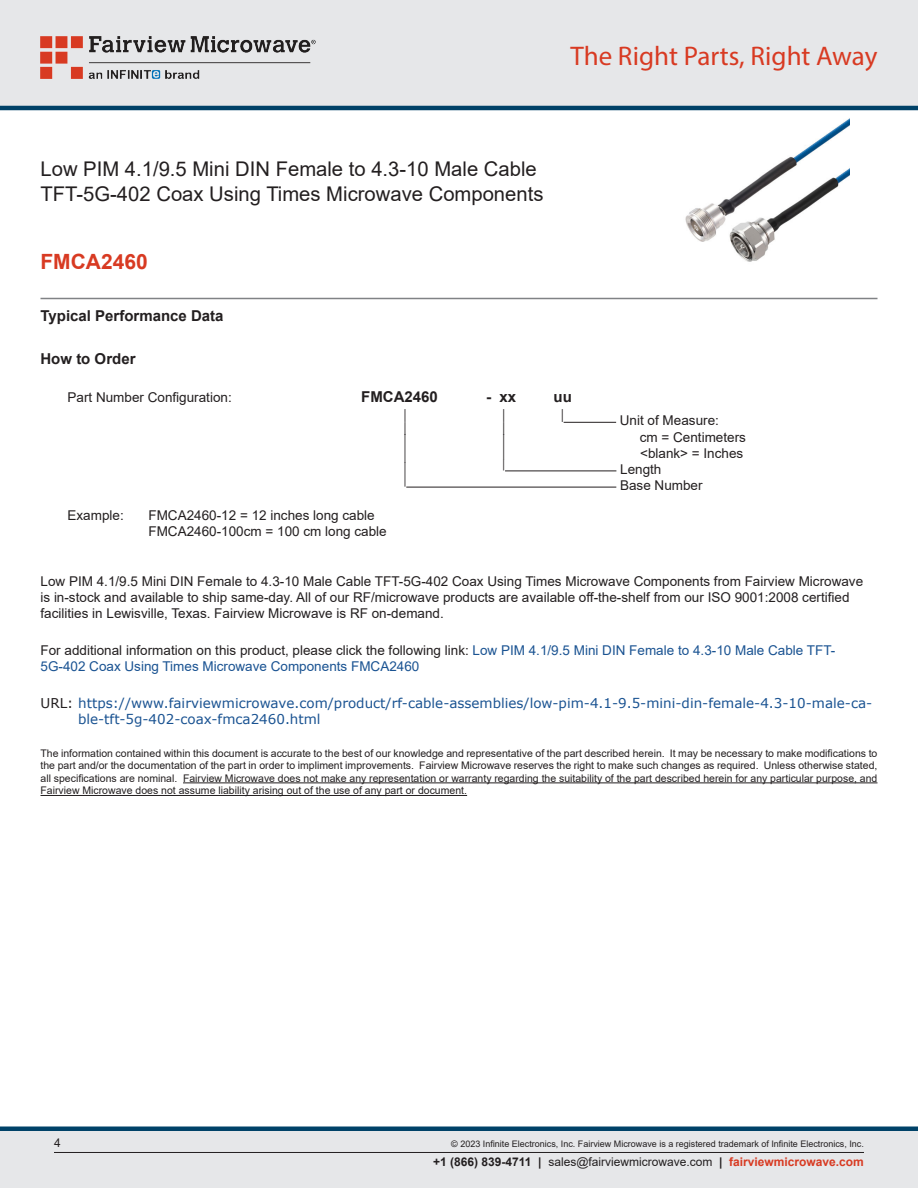
<style>
.page{position:relative;width:918px;height:1188px;background:#fff}
.page>*{position:absolute;margin:0;border:0;box-sizing:border-box;transform-origin:0 0}
.Specs_Para{font:30px "Arial";color:#231f20;scale:.33 1}
.t1{font:27px "Myriad Pro";color:#d83a22}
.Specs_Para-2{font:26.85px "Arial";color:#231f20;scale:.37 1}
.Specs_Para-3{font:25.8px "Arial";color:#231f20;scale:.39 1}
.Branded_Part_No{font:700 21px "Arial";color:#d83a22}
.Web_Description_Para{font:20.25px/24.3px "Arial";color:#231f20}
.Head1{font:700 15px "Arial";color:#231f20}
.Specs_Para-4{font:700 15px "Arial";color:#231f20}
.Specs_Para-5{font:700 15px "Arial";color:#231f20;scale:1.04 1}
.Web_Description_Para-2{font:13.5px/16.2px "Arial";color:#231f20}
.Web_Description_Para-3{font:13.5px/16.2px "Arial";color:#1a5392}
.Specs_Para-6{font:13.5px "Arial";color:#231f20}
.URL_para{font:13.5px/16.2px "Verdana";color:#1a5392}
.Specs_Para-7{font:13.5px "Arial";color:#231f20;scale:.75 1}
.t2{font:12px "Arial";color:#231f20}
.Specs_Para-8{font:11.25px "Arial";color:#231f20;scale:.86 1}
.t3{font:10.5px/12.6px "Arial";color:#231f20;text-align:justify}
.Copyright_disclaimer{font:9px "Arial";color:#231f20}
.s1{color:#231f20}
.s2{font-weight:700}
.s3{font-weight:700;color:#d83a22}
</style>
<div class="page">
<div style="left:0;top:1131px;width:918px;height:57px;background:#e6e7e9"></div>
<div style="left:0;top:1126px;width:918px;height:5px;background:#004268"></div>
<div style="left:0;top:0;width:918px;height:108px;background:#e6e7e9"></div>
<hr style="left:0;top:106px;width:918px;height:4px;background:#004268">
<img style="left:40px;top:36px;width:276px;height:42px">
<hr style="left:54px;top:1152px;width:810px;height:1px;background:#231f20">
<hr style="left:40px;top:298px;width:838px;height:1px;background:#808285">
<img style="left:685px;top:119px;width:164px;height:143px">
<hr style="left:564px;top:422px;width:52px;height:1px;background:#231f20">
<hr style="left:505px;top:470px;width:111px;height:1px;background:#231f20">
<hr style="left:406px;top:487px;width:210px;height:1px;background:#231f20">
<hr style="left:183px;top:782px;width:694px;height:1px;background:#231f20">
<hr style="left:40px;top:795px;width:427px;height:1px;background:#231f20">
<h2 class="t1" style="left:571px;top:39px;width:308px">The Right Parts, Right Away</h2>
<h1 class="Web_Description_Para" style="left:40px;top:157px;width:505px">Low PIM 4.1/9.5 Mini DIN Female to 4.3-10 Male Cable<br>TFT-5G-402 Coax Using Times Microwave Components</h1>
<p class="Branded_Part_No" style="left:40px;top:247px;width:109px">FMCA2460</p>
<p class="Head1" style="left:40px;top:306px;width:185px">Typical Performance Data</p>
<p class="Head1" style="left:40px;top:348px;width:97px">How to Order</p>
<p class="Specs_Para-6" style="left:68px;top:388px;width:166px">Part Number Configuration:</p>
<p class="Specs_Para-4" style="left:361px;top:387px;width:78px">FMCA2460</p>
<p class="Specs_Para-5" style="left:486px;top:387px;width:31px">- xx</p>
<p class="Specs_Para-4" style="left:554px;top:387px;width:20px">uu</p>
<p class="Specs_Para-7" style="left:404px;top:405px;width:5px">|</p>
<p class="Specs_Para-7" style="left:503px;top:405px;width:5px">|</p>
<p class="Specs_Para-7" style="left:561px;top:405px;width:5px">|</p>
<p class="Specs_Para-6" style="left:620px;top:411px;width:101px">Unit of Measure:</p>
<p class="Specs_Para-7" style="left:404px;top:418px;width:5px">|</p>
<p class="Specs_Para-7" style="left:503px;top:418px;width:5px">|</p>
<p class="Specs_Para-6" style="left:640px;top:428px;width:108px">cm = Centimeters</p>
<p class="Specs_Para" style="left:404px;top:425px;width:9px">|</p>
<p class="Specs_Para-2" style="left:503px;top:426px;width:9px">|</p>
<p class="Specs_Para-6" style="left:640px;top:444px;width:105px">&lt;blank&gt; = Inches</p>
<p class="Specs_Para-8" style="left:503px;top:457px;width:4px">|</p>
<p class="Specs_Para-6" style="left:620px;top:460px;width:43px">Length</p>
<p class="Specs_Para-3" style="left:404px;top:454px;width:8px">|</p>
<p class="Specs_Para-6" style="left:620px;top:476px;width:84px">Base Number</p>
<p class="Specs_Para-6" style="left:68px;top:506px;width:58px">Example:</p>
<p class="Specs_Para-6" style="left:148px;top:506px;width:228px">FMCA2460-12 = 12 inches long cable</p>
<p class="Specs_Para-6" style="left:148px;top:522px;width:240px">FMCA2460-100cm = 100 cm long cable</p>
<h1 class="Web_Description_Para-2" style="left:40px;top:573px;width:824px">Low PIM 4.1/9.5 Mini DIN Female to 4.3-10 Male Cable TFT-5G-402 Coax Using Times Microwave Components from Fairview Microwave is in-stock and available to ship same-day. All of our RF/microwave products are available off-the-shelf from our ISO 9001:2008 certified facilities in Lewisville, Texas. Fairview Microwave is RF on-demand.</h1>
<h1 class="Web_Description_Para-3" style="left:40px;top:642px;width:796px"><span class="s1">For additional information on this product, please click the following link:</span> Low PIM 4.1/9.5 Mini DIN Female to 4.3-10 Male Cable TFT-<br>5G-402 Coax Using Times Microwave Components FMCA2460</h1>
<p class="URL_para" style="left:78px;top:694px;width:796px;text-indent:-38px"><span class="s1">URL:</span> https://www.fairviewmicrowave.com/product/rf-cable-assemblies/low-pim-4.1-9.5-mini-din-female-4.3-10-male-ca&shy;ble-tft-5g-402-coax-fmca2460.html</p>
<p class="t3" style="left:40px;top:747px;width:838px">The information contained within this document is accurate to the best of our knowledge and representative of the part described herein. It may be necessary to make modifications to the part and/or the documentation of the part in order to impliment improvements. Fairview Microwave reserves the right to make such changes as required. Unless otherwise stated, all specifications are nominal. Fairview Microwave does not make any representation or warranty regarding the suitability of the part described herein for any particular purpose, and Fairview Microwave does not assume liability arising out of the use of any part or document.</p>
<p class="t2" style="left:54px;top:1135px;width:8px">4</p>
<p class="Copyright_disclaimer" style="left:451px;top:1138px;width:414px">© 2023 Infinite Electronics, Inc. Fairview Microwave is a registered trademark of Infinite Electronics, Inc.</p>
<p class="t2" style="left:433px;top:1153px;width:432px"><span class="s2">+1 (866) 839-4711 |</span> sales@fairviewmicrowave.com <span class="s2">|</span> <span class="s3">fairviewmicrowave.com</span></p>
</div>
